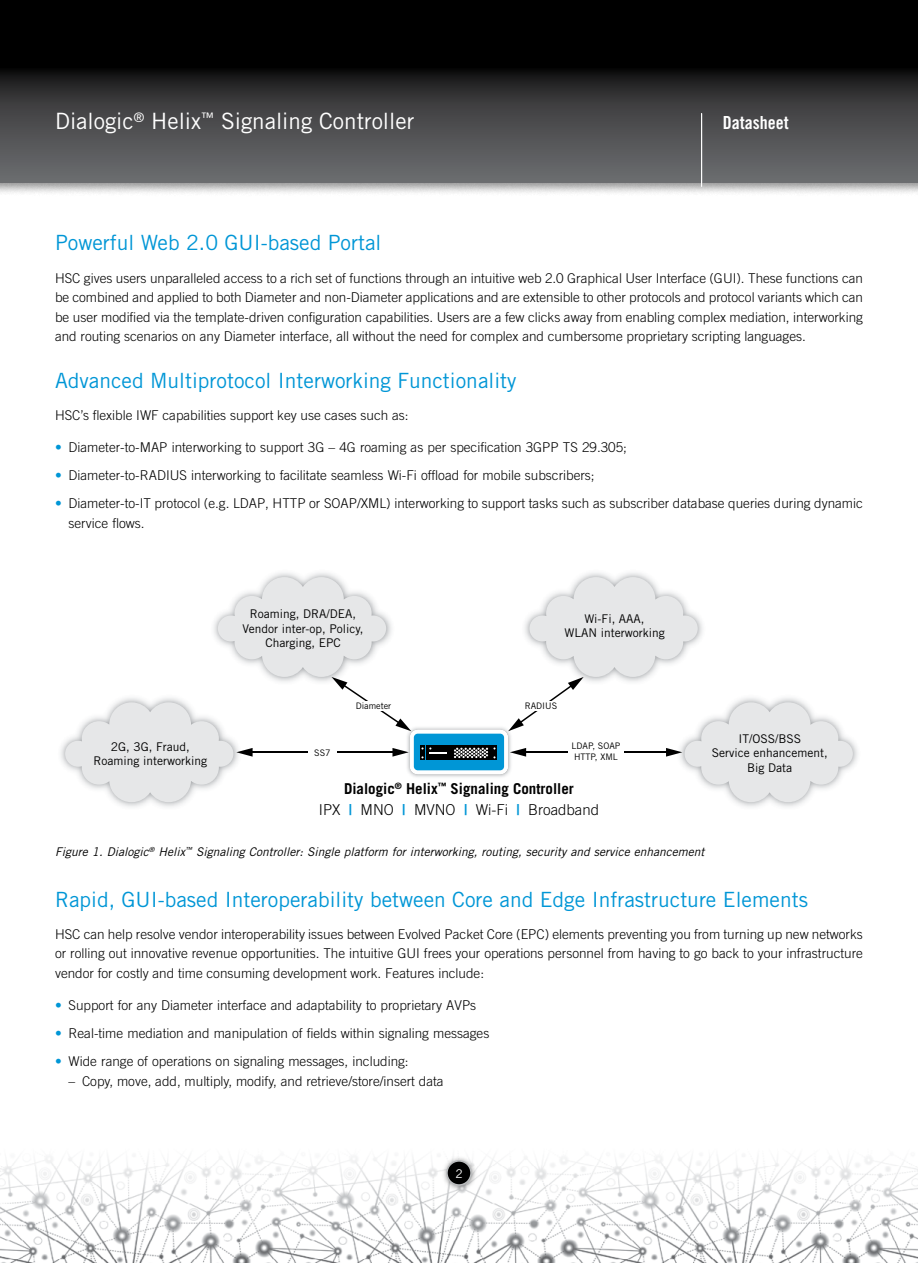
<style>
.page{position:relative;width:918px;height:1263px;background:#fff}
.page>*{position:absolute;margin:0;border:0;box-sizing:border-box;transform-origin:0 0}
.t1{font:22.5px "Trade Gothic";color:#fff}
.t2{font:21px "Trade Gothic";color:#0096d6}
.t3{font:18px "Trade Gothic Bold Cond Twenty";color:#fff}
.t4{font:700 15px/21px "Trade Gothic";color:#000;text-align:center}
.t5{font:300 13.5px/19.5px "Trade Gothic";color:#000;text-align:justify}
.t6{font:12px/14.4px "Trade Gothic";color:#000;text-align:center}
.t7{font:italic 12px "Trade Gothic";color:#000}
.t8{font:12px "Trade Gothic";color:#fff}
.t9{font:9px/10.8px "Trade Gothic";color:#000}
.s1{font-weight:700;color:#0096d6}
.s2{font-weight:300}
.s3{font-family:"Trade Gothic Bold Two";font-weight:400;color:#0096d6}
</style>
<div class="page">
<div style="left:0;top:0;width:918px;height:196px;background:#000;opacity:.45"></div>
<svg style="left:0;top:0;width:918px;height:183px"></svg>
<img style="left:0;top:1157px;width:918px;height:106px">
<hr style="left:701px;top:113px;width:1px;height:73px;background:#fff">
<div style="left:441px;top:1154px;width:36px;height:37px;background:#000;opacity:.45"></div>
<div style="left:447px;top:1161px;width:24px;height:24px;background:#000;border-radius:50%"></div>
<div style="left:446px;top:1160px;width:26px;height:26px;border:2px solid #babcbe;border-radius:50%"></div>
<img style="left:60px;top:742px;width:125px;height:65px">
<img style="left:736px;top:742px;width:122px;height:65px">
<svg style="left:65px;top:577px;width:788px;height:225px"></svg>
<div style="left:568px;top:740px;width:56px;height:25px;background:#fff"></div>
<div style="left:345px;top:701px;width:57px;height:10px;background:#fff"></div>
<div style="left:523px;top:701px;width:36px;height:10px;background:#fff"></div>
<h1 class="t1" style="left:55px;top:108px;width:361px">Dialogic<sup>®</sup> Helix<sup>™</sup> Signaling Controller</h1>
<h3 class="t3" style="left:723px;top:112px;width:67px">Datasheet</h3>
<h2 class="t2" style="left:55px;top:230px;width:328px">Powerful Web 2.0 GUI-based Portal</h2>
<p class="t5" style="left:55px;top:268px;width:809px">HSC gives users unparalleled access to a rich set of functions through an intuitive web 2.0 Graphical User Interface (GUI). These functions can be combined and applied to both Diameter and non-Diameter applications and are extensible to other protocols and protocol variants which can be user modified via the template-driven configuration capabilities. Users are a few clicks away from enabling complex mediation, interworking and routing scenarios on any Diameter interface, all without the need for complex and cumbersome proprietary scripting languages.</p>
<h2 class="t2" style="left:55px;top:367px;width:463px">Advanced Multiprotocol Interworking Functionality</h2>
<p class="t5" style="left:55px;top:405px;width:355px">HSC’s flexible IWF capabilities support key use cases such as:</p>
<p class="t5" style="left:55px;top:437px;width:574px"><span class="s1">•</span> Diameter-to-MAP interworking to support 3G – 4G roaming as per specification 3GPP TS 29.305;</p>
<p class="t5" style="left:55px;top:465px;width:541px"><span class="s1">•</span> Diameter-to-RADIUS interworking to facilitate seamless Wi-Fi offload for mobile subscribers;</p>
<p class="t5" style="left:69px;top:493px;width:796px;text-indent:-14px"><span class="s1">•</span> Diameter-to-IT protocol (e.g. LDAP, HTTP or SOAP/XML) interworking to support tasks such as subscriber database queries during dynamic service flows.</p>
<p class="t6" style="left:243px;top:606px;width:122px">Roaming, DRA/DEA,<br>Vendor inter-op, Policy,<br>Charging, EPC</p>
<p class="t6" style="left:564px;top:611px;width:102px">Wi-Fi, AAA,<br>WLAN interworking</p>
<p class="t6" style="left:93px;top:739px;width:115px">2G, 3G, Fraud,<br>Roaming interworking</p>
<p class="t9" style="left:356px;top:700px;width:37px">Diameter</p>
<p class="t9" style="left:525px;top:700px;width:34px">RADIUS</p>
<p class="t9" style="left:314px;top:747px;width:18px">SS7</p>
<p class="t9" style="left:572px;top:741px;width:50px">LDAP, SOAP<br>HTTP, XML</p>
<p class="t4" style="left:319px;top:778px;width:282px">Dialogic<sup>®</sup> Helix<sup>™</sup> Signaling Controller<br><span class="s2">IPX</span> <span class="s3">|</span> <span class="s2">MNO</span> <span class="s3">|</span> <span class="s2">MVNO</span> <span class="s3">|</span> <span class="s2">Wi-Fi</span> <span class="s3">|</span> <span class="s2">Broadband</span></p>
<p class="t6" style="left:712px;top:731px;width:117px">IT/OSS/BSS<br>Service enhancement,<br>Big Data</p>
<p class="t7" style="left:55px;top:844px;width:651px">Figure 1. Dialogic<sup>®</sup> Helix<sup>™</sup> Signaling Controller: Single platform for interworking, routing, security and service enhancement</p>
<h2 class="t2" style="left:55px;top:886px;width:754px">Rapid, GUI-based Interoperability between Core and Edge Infrastructure Elements</h2>
<p class="t5" style="left:55px;top:924px;width:809px">HSC can help resolve vendor interoperability issues between Evolved Packet Core (EPC) elements preventing you from turning up new networks or rolling out innovative revenue opportunities. The intuitive GUI frees your operations personnel from having to go back to your infrastructure vendor for costly and time consuming development work. Features include:</p>
<p class="t5" style="left:55px;top:995px;width:423px"><span class="s1">•</span> Support for any Diameter interface and adaptability to proprietary AVPs</p>
<p class="t5" style="left:55px;top:1023px;width:436px"><span class="s1">•</span> Real-time mediation and manipulation of fields within signaling messages</p>
<p class="t5" style="left:55px;top:1051px;width:355px"><span class="s1">•</span> Wide range of operations on signaling messages, including:</p>
<p class="t5" style="left:69px;top:1071px;width:377px">– Copy, move, add, multiply, modify, and retrieve/store/insert data</p>
<p class="t8" style="left:455px;top:1166px;width:9px">2</p>
</div>
